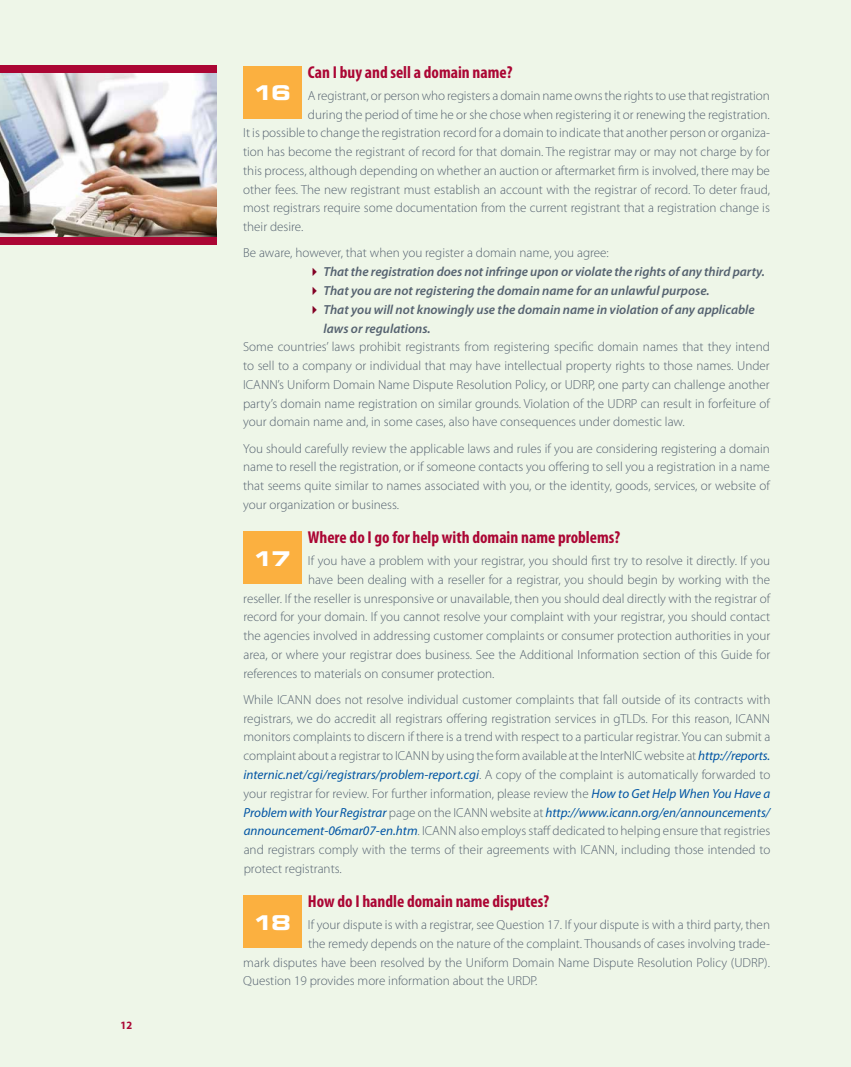
<style>
.page{position:relative;width:851px;height:1067px;background:#fff}
.page>*{position:absolute;margin:0;border:0;box-sizing:border-box;transform-origin:0 0}
.t1{font:700 expanded 20.25px "Square 721 BT";color:#fff}
.t2{font:700 condensed 17.25px "Myriad Pro";color:#ab0634}
.t3{font:300 13.2px/18.8px "Myriad Pro";color:#556270;text-align:justify}
.t4{font:italic 600 13.2px/18.8px "Myriad Pro";color:#556270}
.t5{font:700 semi-condensed 11.25px "Myriad Pro";color:#ab0634}
.s1{color:#820024}
.s2{font-weight:400;font-style:italic;color:#0054a4}
</style>
<div class="page">
<div style="left:0;top:0;width:850px;height:1066px;background:#eef6e8"></div>
<div style="left:243px;top:66px;width:58px;height:53px;background:#fbb040"></div>
<div style="left:243px;top:531px;width:58px;height:53px;background:#fbb040"></div>
<div style="left:243px;top:895px;width:58px;height:53px;background:#fbb040"></div>
<div style="left:0;top:65px;width:216px;height:179px;background:#ab0634"></div>
<img style="left:0;top:73px;width:216px;height:163px">
<p class="t5" style="left:120px;top:1018px;width:13px">12</p>
<h2 class="t2" style="left:308px;top:62px;width:206px">Can I buy and sell a domain name?</h2>
<p class="t3" style="left:308px;top:86px;width:463px">A registrant, or person who registers a domain name owns the rights to use that registration</p>
<p class="t3" style="left:308px;top:105px;width:463px">during the period of time he or she chose when registering it or renewing the registration.</p>
<p class="t3" style="left:243px;top:124px;width:528px">It is possible to change the registration record for a domain to indicate that another person or organiza-</p>
<p class="t3" style="left:243px;top:142px;width:528px">tion has become the registrant of record for that domain. The registrar may or may not charge by for</p>
<p class="t3" style="left:243px;top:161px;width:528px">this process, although depending on whether an auction or aftermarket firm is involved, there may be</p>
<p class="t3" style="left:243px;top:180px;width:528px">other fees. The new registrant must establish an account with the registrar of record. To deter fraud,</p>
<p class="t3" style="left:243px;top:199px;width:528px">most registrars require some documentation from the current registrant that a registration change is</p>
<p class="t3" style="left:243px;top:217px;width:62px">their desire.</p>
<p class="t3" style="left:243px;top:244px;width:367px">Be aware, however, that when you register a domain name, you agree:</p>
<p class="t4" style="left:308px;top:263px;width:458px"><span class="s1">✔</span> That the registration does not infringe upon or violate the rights of any third party.</p>
<p class="t4" style="left:308px;top:281px;width:403px"><span class="s1">✔</span> That you are not registering the domain name for an unlawful purpose.</p>
<p class="t4" style="left:323px;top:300px;width:433px;text-indent:-16px"><span class="s1">✔</span> That you will not knowingly use the domain name in violation of any applicable laws or regulations.</p>
<p class="t3" style="left:243px;top:338px;width:528px">Some countries’ laws prohibit registrants from registering specific domain names that they intend to sell to a company or individual that may have intellectual property rights to those names. Under ICANN’s Uniform Domain Name Dispute Resolution Policy, or UDRP, one party can challenge another party’s domain name registration on similar grounds. Violation of the UDRP can result in forfeiture of your domain name and, in some cases, also have consequences under domestic law.</p>
<p class="t3" style="left:243px;top:439px;width:528px">You should carefully review the applicable laws and rules if you are considering registering a domain name to resell the registration, or if someone contacts you offering to sell you a registration in a name that seems quite similar to names associated with you, or the identity, goods, services, or website of your organization or business.</p>
<h1 class="t1" style="left:253px;top:546px;width:39px">17</h1>
<h1 class="t1" style="left:253px;top:81px;width:39px">16</h1>
<h2 class="t2" style="left:308px;top:528px;width:314px">Where do I go for help with domain name problems?</h2>
<p class="t3" style="left:308px;top:551px;width:463px">If you have a problem with your registrar, you should first try to resolve it directly. If you</p>
<p class="t3" style="left:308px;top:570px;width:463px">have been dealing with a reseller for a registrar, you should begin by working with the</p>
<p class="t3" style="left:243px;top:589px;width:528px">reseller. If the reseller is unresponsive or unavailable, then you should deal directly with the registrar of</p>
<p class="t3" style="left:243px;top:608px;width:528px">record for your domain. If you cannot resolve your complaint with your registrar, you should contact</p>
<p class="t3" style="left:243px;top:626px;width:528px">the agencies involved in addressing customer complaints or consumer protection authorities in your</p>
<p class="t3" style="left:243px;top:645px;width:528px">area, or where your registrar does business. See the Additional Information section of this Guide for</p>
<p class="t3" style="left:243px;top:664px;width:252px">references to materials on consumer protection.</p>
<p class="t3" style="left:243px;top:690px;width:528px">While ICANN does not resolve individual customer complaints that fall outside of its contracts with registrars, we do accredit all registrars offering registration services in gTLDs. For this reason, ICANN monitors complaints to discern if there is a trend with respect to a particular registrar. You can submit a complaint about a registrarto ICANNby using the form available at the InterNIC website at <span class="s2">http://reports. internic.net/cgi/registrars/problem-report.cgi</span>. A copy of the complaint is automatically forwarded to your registrar for review. For further information, please review the <span class="s2">How to Get Help When You Have a Problem with Your Registrar</span> page on the ICANN website at <span class="s2">http://www.icann.org/en/announcements/ announcement-06mar07-en.htm</span>. ICANN also employs staff dedicated to helping ensure that registries and registrars comply with the terms of their agreements with ICANN, including those intended to protect registrants.</p>
<h1 class="t1" style="left:253px;top:910px;width:39px">18</h1>
<h2 class="t2" style="left:308px;top:891px;width:243px">How do I handle domain name disputes?</h2>
<p class="t3" style="left:308px;top:915px;width:463px">If your dispute is with a registrar, see Question 17. If your dispute is with a third party, then</p>
<p class="t3" style="left:308px;top:934px;width:463px">the remedy depends on the nature of the complaint. Thousands of cases involving trade-</p>
<p class="t3" style="left:243px;top:952px;width:528px">mark disputes have been resolved by the Uniform Domain Name Dispute Resolution Policy (UDRP).</p>
<p class="t3" style="left:243px;top:971px;width:296px">Question 19 provides more information about the URDP.</p>
</div>
